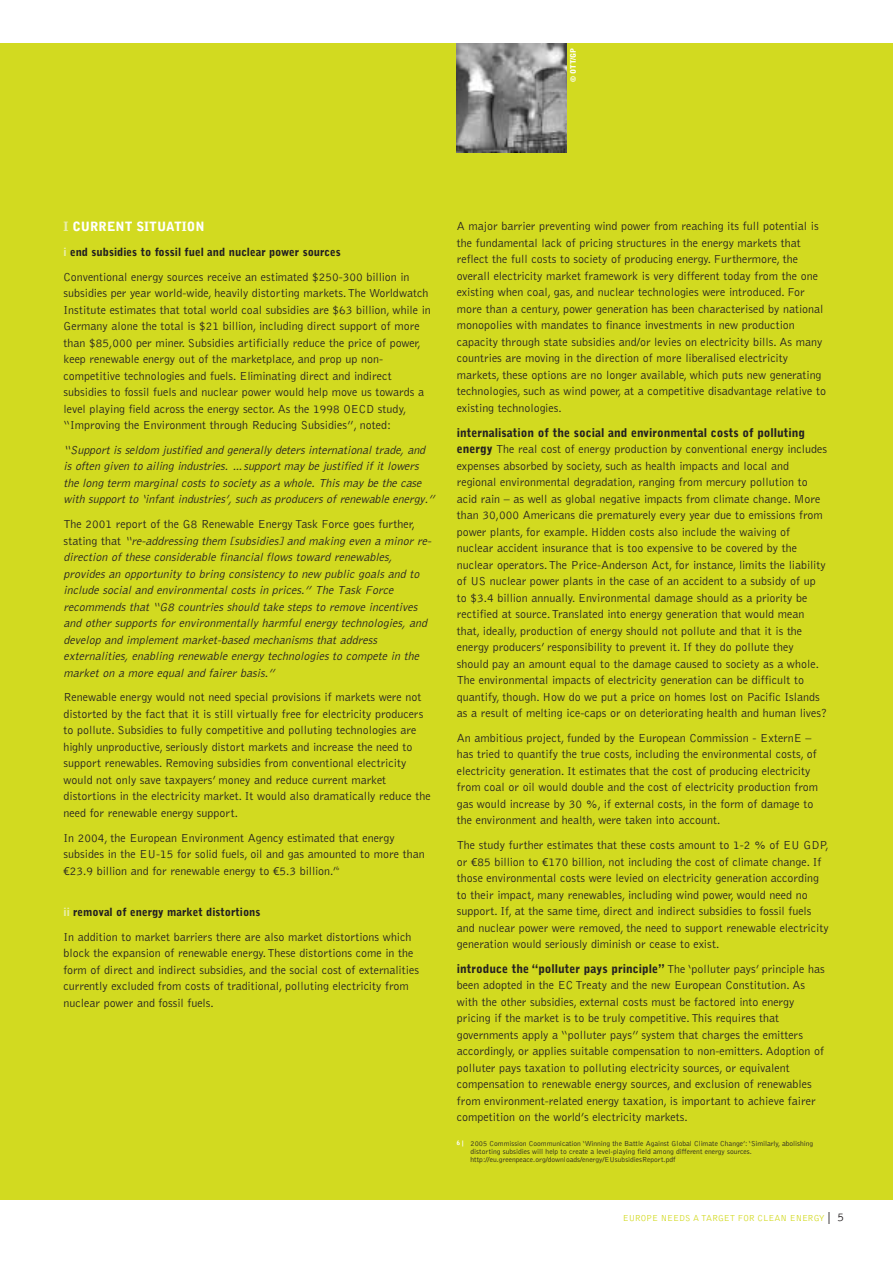
<style>
.page{position:relative;width:893px;height:1263px;background:#fff}
.page>*{position:absolute;margin:0;border:0;box-sizing:border-box;transform-origin:0 0}
.t1{font:900 12.75px "Bell Gothic";color:#fff}
.t2{font:300 12px/16.5px "Bell Gothic";color:#231f20}
.t3{font:italic 300 12px/16.5px "Bell Gothic";color:#231f20}
.t4{font:900 11.25px "Bell Gothic";color:#231f20}
.t5{font:300 9px "Bell Gothic";color:#d2da20}
.t6{font:300 7.5px/7.9px "Bell Gothic";color:#231f20}
.t7{font:900 7.5px "Bell Gothic";color:#fff}
.t8{font:900 6px "Bell Gothic";color:#fff}
.s1{color:#eaeeac}
.s2{font-style:normal}
.s3{font-family:"The Sans B4"}
.s4{font-weight:900}
.s5{font-size:12px;color:#231f20}
</style>
<div class="page">
<div style="left:0;top:43px;width:893px;height:1157px;background:#d2da20"></div>
<img style="left:457px;top:43px;width:110px;height:109px">
<p class="t7" style="left:570px;top:82px;width:36px;rotate:-90deg">© OTT/GP</p>
<p class="t1" style="left:64px;top:222px;width:143px"><span class="s1">I</span> CURRENT SITUATION</p>
<p class="t4" style="left:64px;top:248px;width:279px"><span class="s1">i</span> end subsidies to fossil fuel and nuclear power sources</p>
<p class="t2" style="left:64px;top:268px;width:369px">Conventional energy sources receive an estimated $250-300 billion in subsidies per year world-wide, heavily distorting markets.The Worldwatch Institute estimates that total world coal subsidies are $63 billion, while in Germany alone the total is $21 billion, including direct support of more than $85,000 per miner. Subsidies artificially reduce the price of power, keep renewable energy out of the marketplace, and prop up non&shy;competitive technologies and fuels. Eliminating direct and indirect subsidies to fossil fuels and nuclear power would help move us towards a level playing field across the energy sector. As the 1998 OECD study, “Improving the Environment through Reducing Subsidies”, noted:</p>
<p class="t3" style="left:64px;top:441px;width:375px">“Supportisseldom justified and generallydetersinternationaltrade,and isoften given to ailing industries.…supportmaybejustified ifitlowers thelong term marginalcoststo societyasa whole.Thismaybethecase with supportto ‘infantindustries’,such asproducersofrenewableenergy.”</p>
<p class="t3" style="left:64px;top:516px;width:372px"><span class="s2">The 2001 report of the G8 Renewable Energy Task Force goes further,<br>s t at i n g t h at</span> “re-addressing them [subsidies] and making even a minor re&shy;direction of these considerable financial flows toward renewables, provides an opportunity to bring consistency to new public goals and to include social and environmental costs in prices.” The Task Force recommends that “G8 countries should take steps to remove incentives and other supports for environmentally harmful energy technologies, and develop and implement market-based mechanisms that address externalities, enabling renewable energy technologies to compete in the market on a more equal and fairer basis.”</p>
<p class="t2" style="left:64px;top:689px;width:369px">Renewable energy would not need special provisions if markets were not distorted by the fact that it is still virtually free for electricity producers to pollute. Subsidies to fully competitive and polluting technologies are highly unproductive, seriously distort markets and increase the need to support renewables. Removing subsidies from conventional electricity would not only save taxpayers’ money and reduce current market distortions in the electricity market. It would also dramatically reduce the need for renewable energy support.</p>
<p class="t2" style="left:64px;top:829px;width:363px">In 2004, the European Environment Agency estimated that energy subsides in the EU-15 for solid fuels, oil and gas amounted to more than <span class="s3">€</span>23.9 billion and for renewable energy to <span class="s3">€</span>5.3 billion.’<sup>6</sup></p>
<p class="t4" style="left:64px;top:908px;width:198px"><span class="s1">ii</span> removal of energy market distortions</p>
<p class="t2" style="left:64px;top:928px;width:357px">In addition to market barriers there are also market distortions which block the expansion of renewable energy.These distortions come in the form of direct and indirect subsidies, and the social cost of externalities currently excluded from costs of traditional, polluting electricity from nuclear power and fossil fuels.</p>
<p class="t2" style="left:457px;top:218px;width:371px">A major barrier preventing wind power from reaching its full potential is the fundamental lack of pricing structures in the energy markets that reflect the full costs to society of producing energy. Furthermore, the overall electricity market framework is very different today from the one existing when coal, gas, and nuclear technologies were introduced. For more than a century, power generation has been characterised by national monopolies with mandates to finance investments in new production capacity through state subsidies and/or levies on electricity bills. As many countries are moving in the direction of more liberalised electricity markets, these options are no longer available, which puts new generating technologies, such as wind power, at a competitive disadvantage relative to existing technologies.</p>
<p class="t2" style="left:457px;top:424px;width:372px"><span class="s4">internalisation of the social and environmental costs of polluting energy</span> The real cost of energy production by conventional energy includes expenses absorbed by society, such as health impacts and local and regional environmental degradation, ranging from mercury pollution to acid rain – as well as global negative impacts from climate change. More than 30,000 Americans die prematurely every year due to emissions from power plants, for example. Hidden costs also include the waiving of nuclear accident insurance that is too expensive to be covered by the nuclear operators.The Price-Anderson Act, for instance, limits the liability of US nuclear power plants in the case of an accident to a subsidy of up to $3.4 billion annually. Environmental damage should as a priority be rectified at source.Translated into energy generation that would mean that, ideally, production of energy should not pollute and that it is the energy producers’ responsibility to prevent it. If they do pollute they should pay an amount equal to the damage caused to society as a whole.<br>The environmental impacts of electricity generation can be difficult to quantify, though. How do we put a price on homes lost on Pacific Islands as a result of melting ice-caps or on deteriorating health and human lives?</p>
<p class="t2" style="left:457px;top:729px;width:363px">An ambitious project, funded by the European Commission - ExternE – has tried to quantify the true costs, including the environmental costs, of electricity generation. It estimates that the cost of producing electricity from coal or oil would double and the cost of electricity production from gas would increase by 30 %, if external costs, in the form of damage to the environment and health, were taken into account.</p>
<p class="t2" style="left:457px;top:836px;width:374px">The study further estimates that these costs amount to 1-2 % of EU GDP, or <span class="s3">€</span>85 billion to <span class="s3">€</span>170 billion, not including the cost of climate change. If those environmental costs were levied on electricity generation according to their impact, many renewables, including wind power, would need no support. If, at the same time, direct and indirect subsidies to fossil fuels and nuclear power were removed, the need to support renewable electricity generation would seriously diminish or cease to exist.</p>
<p class="t2" style="left:457px;top:960px;width:369px"><span class="s4">introduce the “polluter pays principle”</span> The ‘polluter pays’ principle has been adopted in the EC Treaty and the new European Constitution. As with the other subsidies, external costs must be factored into energy pricing if the market is to be truly competitive.This requires that governments apply a “polluter pays” system that charges the emitters accordingly, or applies suitable compensation to non-emitters. Adoption of polluter pays taxation to polluting electricity sources, or equivalent compensation to renewable energy sources, and exclusion of renewables from environment-related energy taxation, is important to achieve fairer competition on the world’s electricity markets.</p>
<p class="t8" style="left:457px;top:1140px;width:8px">6 |</p>
<p class="t6" style="left:471px;top:1139px;width:344px">2005 Commission Coommunication ‘Winning the Battle Against Global Climate Change’: ‘Similarly, abolishing distorting subsidies will help to create a level-playing field among different energy sources. http://eu.greenpeace.org/downloads/energy/EUsubsidiesReport.pdf</p>
<p class="t5" style="left:623px;top:1212px;width:223px">EUROPE NEEDS A TARGET FOR CLEAN ENERGY <span class="s5">| 5</span></p>
</div>
